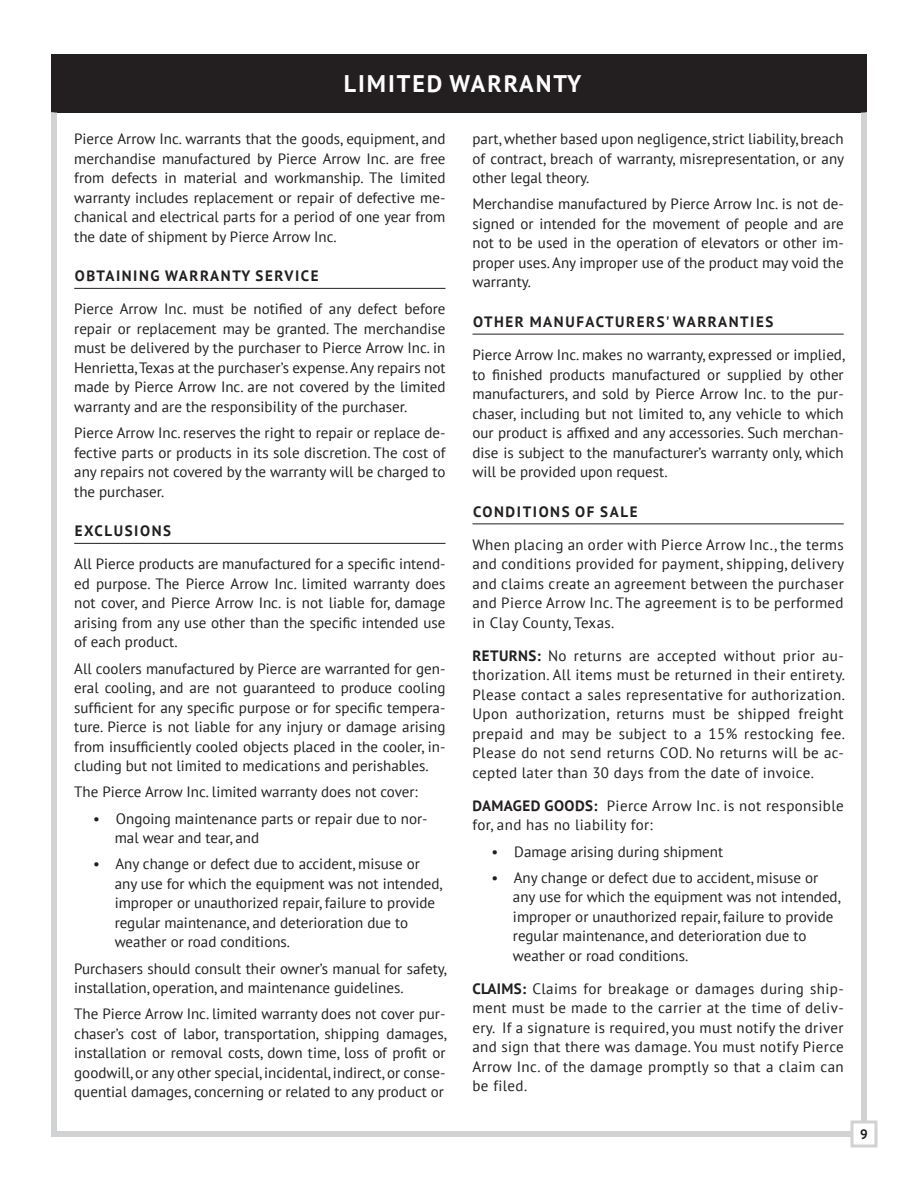
<style>
.page{position:relative;width:918px;height:1188px;background:#fff}
.page>*{position:absolute;margin:0;border:0;box-sizing:border-box;transform-origin:0 0}
.t1{font:700 24px "PT Sans";letter-spacing:.08em;color:#fff}
.t2{font:15px/19.5px "PT Sans";color:#231f20;text-align:justify}
.t3{font:700 15px "PT Sans";letter-spacing:.105em;color:#231f20}
.t4{font:15px/19.5px "PT Sans";letter-spacing:.025em;color:#231f20}
.t5{font:700 13.5px "PT Sans";color:#231f20}
.s1{font-weight:700}
</style>
<div class="page">
<div style="left:54px;top:54px;width:810px;height:58px;background:#231f20"></div>
<div style="left:51px;top:54px;width:6px;height:58px;background:#231f20"></div>
<div style="left:861px;top:54px;width:6px;height:58px;background:#231f20"></div>
<div style="left:51px;top:112px;width:6px;height:1020px;background:#d1d2d4"></div>
<div style="left:861px;top:112px;width:6px;height:1020px;background:#d1d2d4"></div>
<hr style="left:74px;top:288px;width:372px;height:1px;background:#231f20">
<hr style="left:74px;top:543px;width:372px;height:1px;background:#231f20">
<hr style="left:473px;top:334px;width:371px;height:1px;background:#231f20">
<hr style="left:473px;top:523px;width:371px;height:1px;background:#231f20">
<div style="left:51px;top:1131px;width:816px;height:6px;background:#d1d2d4"></div>
<svg style="left:850px;top:1120px;width:28px;height:28px"></svg>
<h1 class="t1" style="left:344px;top:75px;width:239px">LIMITED WARRANTY</h1>
<p class="t2" style="left:74px;top:131px;width:373px">Pierce Arrow Inc. warrants that the goods, equipment, and merchandise manufactured by Pierce Arrow Inc. are free from defects in material and workmanship. The limited warranty includes replacement or repair of defective me&shy;chanical and electrical parts for a period of one year from the date of shipment by Pierce Arrow Inc.</p>
<p class="t3" style="left:75px;top:271px;width:245px">OBTAINING WARRANTY SERVICE</p>
<p class="t2" style="left:74px;top:299px;width:373px">Pierce Arrow Inc. must be notified of any defect before repair or replacement may be granted. The merchandise must be delivered by the purchaser to Pierce Arrow Inc. in Henrietta, Texas at the purchaser’s expense. Any repairs not made by Pierce Arrow Inc. are not covered by the limited warranty and are the responsibility of the purchaser.</p>
<p class="t2" style="left:74px;top:425px;width:373px">Pierce Arrow Inc. reserves the right to repair or replace de&shy;fective parts or products in its sole discretion. The cost of any repairs not covered by the warranty will be charged to the purchaser.</p>
<p class="t3" style="left:75px;top:526px;width:98px">EXCLUSIONS</p>
<p class="t2" style="left:74px;top:554px;width:373px">All Pierce products are manufactured for a specific intend&shy;ed purpose. The Pierce Arrow Inc. limited warranty does not cover, and Pierce Arrow Inc. is not liable for, damage arising from any use other than the specific intended use of each product.</p>
<p class="t2" style="left:74px;top:660px;width:373px">All coolers manufactured by Pierce are warranted for gen&shy;eral cooling, and are not guaranteed to produce cooling sufficient for any specific purpose or for specific tempera&shy;ture. Pierce is not liable for any injury or damage arising from insufficiently cooled objects placed in the cooler, in&shy;cluding but not limited to medications and perishables.</p>
<p class="t2" style="left:74px;top:784px;width:345px">The Pierce Arrow Inc. limited warranty does not cover:</p>
<p class="t2" style="left:115px;top:810px;width:314px;text-indent:-22px">• Ongoing maintenance parts or repair due to nor&shy;mal wear and tear, and</p>
<p class="t2" style="left:115px;top:856px;width:329px;text-align:left;text-indent:-22px">• Any change or defect due to accident, misuse or any use for which the equipment was not intended, improper or unauthorized repair, failure to provide regular maintenance, and deterioration due to weather or road conditions.</p>
<p class="t2" style="left:74px;top:960px;width:374px">Purchasers should consult their owner’s manual for safety, installation, operation, and maintenance guidelines.</p>
<p class="t2" style="left:74px;top:1006px;width:374px">The Pierce Arrow Inc. limited warranty does not cover pur&shy;chaser’s cost of labor, transportation, shipping damages, installation or removal costs, down time, loss of profit or goodwill, or any other special, incidental, indirect, or conse&shy;quential damages, concerning or related to any product or</p>
<p class="t2" style="left:472px;top:131px;width:373px">part, whether based upon negligence, strict liability, breach of contract, breach of warranty, misrepresentation, or any other legal theory.</p>
<p class="t2" style="left:472px;top:196px;width:373px">Merchandise manufactured by Pierce Arrow Inc. is not de&shy;signed or intended for the movement of people and are not to be used in the operation of elevators or other im&shy;proper uses. Any improper use of the product may void the warranty.</p>
<p class="t3" style="left:473px;top:316px;width:302px">OTHER MANUFACTURERS' WARRANTIES</p>
<p class="t2" style="left:472px;top:347px;width:374px">Pierce Arrow Inc. makes no warranty, expressed or implied, to finished products manufactured or supplied by other manufacturers, and sold by Pierce Arrow Inc. to the pur&shy;chaser, including but not limited to, any vehicle to which our product is affixed and any accessories. Such merchan&shy;dise is subject to the manufacturer’s warranty only, which will be provided upon request.</p>
<p class="t3" style="left:473px;top:506px;width:166px">CONDITIONS OF SALE</p>
<p class="t2" style="left:472px;top:536px;width:373px">When placing an order with Pierce Arrow Inc., the terms and conditions provided for payment, shipping, delivery and claims create an agreement between the purchaser and Pierce Arrow Inc. The agreement is to be performed in Clay County, Texas.</p>
<p class="t2" style="left:472px;top:647px;width:374px"><span class="s1">RETURNS:</span> No returns are accepted without prior au&shy;thorization. All items must be returned in their entirety.<br>Please contact a sales representative for authorization.<br>Upon authorization, returns must be shipped freight prepaid and may be subject to a 15% restocking fee.<br>Please do not send returns COD. No returns will be ac&shy;cepted later than 30 days from the date of invoice.</p>
<p class="t4" style="left:472px;top:797px;width:373px"><span class="s1">DAMAGED GOODS:</span> Pierce Arrow Inc. is not responsible for, and has no liability for:</p>
<p class="t2" style="left:491px;top:843px;width:233px">• Damage arising during shipment</p>
<p class="t2" style="left:513px;top:869px;width:329px;text-align:left;text-indent:-22px">• Any change or defect due to accident, misuse or any use for which the equipment was not intended, improper or unauthorized repair, failure to provide regular maintenance, and deterioration due to weather or road conditions.</p>
<p class="t2" style="left:472px;top:980px;width:373px"><span class="s1">CLAIMS:</span> Claims for breakage or damages during ship&shy;ment must be made to the carrier at the time of deliv&shy;ery. If a signature is required, you must notify the driver and sign that there was damage. You must notify Pierce Arrow Inc. of the damage promptly so that a claim can be filed.</p>
<p class="t5" style="left:860px;top:1129px;width:9px">9</p>
</div>
